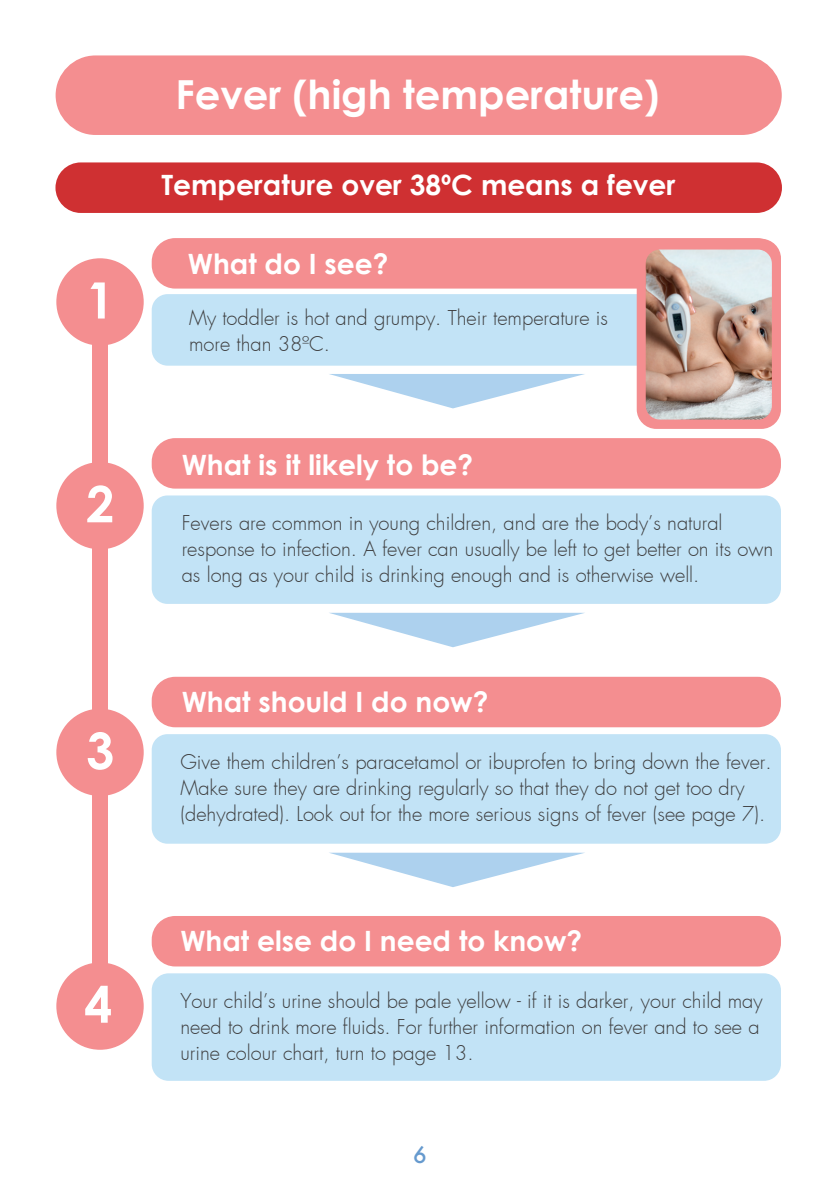
<style>
.page{position:relative;width:840px;height:1191px;background:#fff}
.page>*{position:absolute;margin:0;border:0;box-sizing:border-box;transform-origin:0 0}
.t1{font:700 50.2px "Century Gothic";color:#fff}
.t2{font:700 40px "Century Gothic";color:#fff}
.t3{font:700 28px "Century Gothic";color:#fff}
.t4{font:500 22px "Futura";color:#669ace}
.t5{font:300 20px/26px "Futura";color:#3e3e3f}
</style>
<div class="page">
<div style="left:55px;top:162px;width:726px;height:51px;background:#cf3032;border-radius:25px"></div>
<div style="left:152px;top:916px;width:628px;height:50px;background:#f48e90;border-radius:23px"></div>
<div style="left:152px;top:973px;width:628px;height:107px;background:#c2e3f6;border-radius:17px"></div>
<div style="left:152px;top:677px;width:628px;height:50px;background:#f48e90;border-radius:23px"></div>
<div style="left:152px;top:734px;width:628px;height:109px;background:#c2e3f6;border-radius:16px"></div>
<svg style="left:329px;top:852px;width:256px;height:35px"></svg>
<div style="left:152px;top:238px;width:628px;height:50px;background:#f48e90;border-radius:23px"></div>
<div style="left:152px;top:438px;width:628px;height:50px;background:#f48e90;border-radius:23px"></div>
<div style="left:92px;top:337px;width:15px;height:655px;background:#f48e90"></div>
<div style="left:152px;top:294px;width:628px;height:72px;background:#c2e3f6;border-radius:16px"></div>
<div style="left:152px;top:495px;width:628px;height:109px;background:#c2e3f6;border-radius:16px"></div>
<div style="left:56px;top:55px;width:725px;height:80px;background:#f48e90;border-radius:40px"></div>
<div style="left:56px;top:258px;width:88px;height:87px;background:#f48e90;border-radius:50%"></div>
<div style="left:56px;top:462px;width:88px;height:87px;background:#f48e90;border-radius:50%"></div>
<div style="left:56px;top:708px;width:88px;height:88px;background:#f48e90;border-radius:50%"></div>
<div style="left:56px;top:962px;width:88px;height:87px;background:#f48e90;border-radius:50%"></div>
<svg style="left:329px;top:374px;width:256px;height:34px"></svg>
<svg style="left:330px;top:613px;width:254px;height:34px"></svg>
<div style="left:636px;top:239px;width:144px;height:190px;background:#f48e90;border-radius:20px"></div>
<img style="left:645px;top:249px;width:126px;height:170px">
<h1 class="t1" style="left:86px;top:268px;width:30px">1</h1>
<h1 class="t1" style="left:86px;top:472px;width:30px">2</h1>
<h1 class="t1" style="left:86px;top:718px;width:30px">3</h1>
<h1 class="t1" style="left:84px;top:972px;width:30px">4</h1>
<h2 class="t2" style="left:175px;top:68px;width:485px">Fever (high temperature)</h2>
<h3 class="t3" style="left:161px;top:167px;width:515px">Temperature over 38ºC means a fever</h3>
<h3 class="t3" style="left:188px;top:246px;width:202px">What do I see?</h3>
<p class="t5" style="left:189px;top:306px;width:420px">My toddler is hot and grumpy. Their temperature is more than 38ºC.</p>
<h3 class="t3" style="left:182px;top:446px;width:293px">What is it likely to be?</h3>
<p class="t5" style="left:182px;top:511px;width:592px">Fevers are common in young children, and are the body’s natural response to infection. A fever can usually be left to get better on its own as long as your child is drinking enough and is otherwise well.</p>
<h3 class="t3" style="left:182px;top:683px;width:308px">What should I do now?</h3>
<p class="t5" style="left:180px;top:750px;width:592px">Give them children’s paracetamol or ibuprofen to bring down the fever.<br>Make sure they are drinking regularly so that they do not get too dry (dehydrated). Look out for the more serious signs of fever (see page 7).</p>
<h3 class="t3" style="left:180px;top:923px;width:403px">What else do I need to know?</h3>
<p class="t5" style="left:180px;top:989px;width:583px">Your child’s urine should be pale yellow - if it is darker, your child may need to drink more fluids. For further information on fever and to see a urine colour chart, turn to page 13.</p>
<p class="t4" style="left:413px;top:1140px;width:15px">6</p>
</div>
